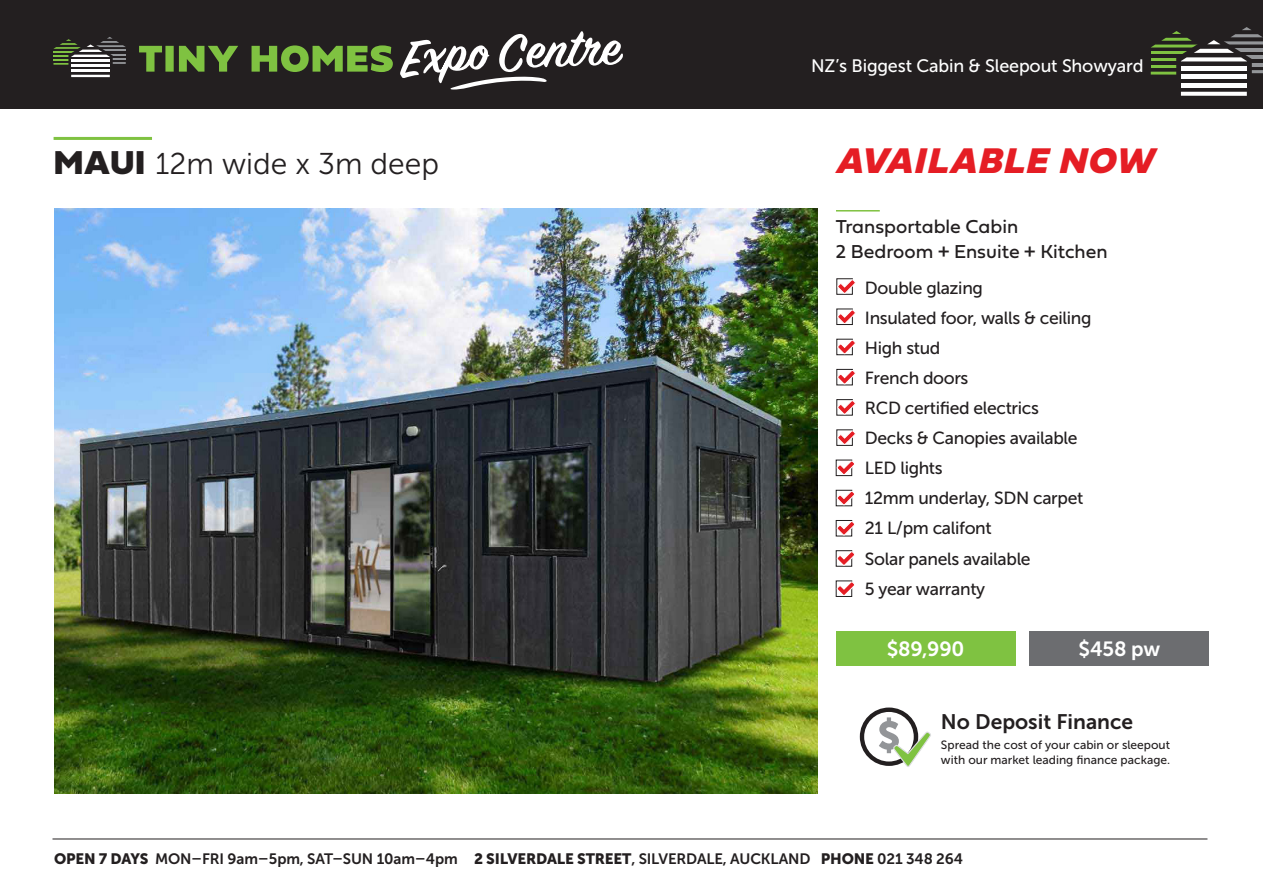
<style>
.page{position:relative;width:1263px;height:893px;background:#fff}
.page>*{position:absolute;margin:0;border:0;box-sizing:border-box;transform-origin:0 0}
.t1{font:italic 900 37.2px "Fieldwork";letter-spacing:.02em;color:#e51d24}
.t2{font:30px "Museo Sans 300";color:#231f20}
.t3{font:21px "Museo Sans 700";color:#231f20}
.t4{font:20.55px "Museo Sans 700";letter-spacing:-.01em;color:#fff}
.t5{font:19.5px/25.2px "Fieldwork Geo Regular";color:#231f20}
.t6{font:18px "Museo Sans 500";letter-spacing:-.01em;color:#fff}
.t7{font:17.55px/30px "Museo Sans 500";letter-spacing:-.02em;color:#231f20}
.t8{font:15px "Museo Sans 700";letter-spacing:-.01em;color:#231f20}
.t9{font:12px/15px "Museo Sans 500";color:#231f20}
.s1{font-family:"Fieldwork Geo Black";font-size:34.5px}
.s2{font-family:"Museo Sans 900"}
</style>
<div class="page">
<hr style="left:836px;top:210px;width:44px;height:2px;background:#7fc241">
<hr style="left:54px;top:137px;width:98px;height:3px;background:#7fc241">
<div style="left:0;top:0;width:1263px;height:108px;background:#231f20"></div>
<svg style="left:139px;top:45px;width:254px;height:27px"></svg>
<hr style="left:71px;top:75px;width:39px;height:2px;background:#fff">
<svg style="left:53px;top:37px;width:73px;height:33px"></svg>
<hr style="left:71px;top:65px;width:39px;height:2px;background:#fff">
<hr style="left:71px;top:70px;width:39px;height:2px;background:#fff">
<svg style="left:400px;top:31px;width:223px;height:59px"></svg>
<div style="left:836px;top:278px;width:17px;height:17px;border:1px solid #231f20"></div>
<svg style="left:837px;top:279px;width:19px;height:15px"></svg>
<div style="left:836px;top:309px;width:17px;height:16px;border:1px solid #231f20"></div>
<svg style="left:837px;top:309px;width:19px;height:15px"></svg>
<svg style="left:837px;top:339px;width:19px;height:16px"></svg>
<div style="left:836px;top:369px;width:17px;height:16px;border:1px solid #231f20"></div>
<svg style="left:837px;top:370px;width:19px;height:15px"></svg>
<div style="left:836px;top:399px;width:17px;height:16px;border:1px solid #231f20"></div>
<svg style="left:837px;top:400px;width:19px;height:15px"></svg>
<div style="left:836px;top:429px;width:17px;height:17px;border:1px solid #231f20"></div>
<svg style="left:837px;top:430px;width:19px;height:15px"></svg>
<div style="left:836px;top:460px;width:16px;height:16px;border:1px solid #231f20"></div>
<svg style="left:836px;top:460px;width:18px;height:15px"></svg>
<svg style="left:836px;top:490px;width:18px;height:16px"></svg>
<div style="left:836px;top:520px;width:16px;height:16px;border:1px solid #231f20"></div>
<svg style="left:836px;top:521px;width:18px;height:15px"></svg>
<div style="left:836px;top:550px;width:16px;height:17px;border:1px solid #231f20"></div>
<svg style="left:836px;top:551px;width:18px;height:15px"></svg>
<div style="left:836px;top:581px;width:16px;height:16px;border:1px solid #231f20"></div>
<svg style="left:836px;top:581px;width:18px;height:15px"></svg>
<svg style="left:860px;top:707px;width:58px;height:59px"></svg>
<div style="left:864px;top:712px;width:50px;height:49px;background:#fff;border-radius:50%"></div>
<svg style="left:879px;top:717px;width:52px;height:50px"></svg>
<hr style="left:52px;top:839px;width:1155px;height:1px;background:#231f20">
<svg style="left:1181px;top:92px;width:66px;height:4px"></svg>
<svg style="left:1151px;top:27px;width:112px;height:61px"></svg>
<hr style="left:1181px;top:75px;width:66px;height:4px;background:#fff">
<hr style="left:1181px;top:83px;width:66px;height:4px;background:#fff">
<img style="left:54px;top:208px;width:764px;height:586px">
<div style="left:836px;top:631px;width:179px;height:34px;background:#7fc241"></div>
<div style="left:1030px;top:631px;width:179px;height:34px;background:#6c6d70"></div>
<h2 class="t2" style="left:54px;top:148px;width:387px"><span class="s1">MAUI</span> 12m wide x 3m deep</h2>
<p class="t6" style="left:811px;top:56px;width:334px">NZ’s Biggest Cabin &amp; Sleepout Showyard</p>
<h1 class="t1" style="left:835px;top:126px;width:319px">AVAILABLE NOW</h1>
<p class="t5" style="left:836px;top:213px;width:273px">Transportable Cabin<br>2 Bedroom + Ensuite + Kitchen</p>
<p class="t7" style="left:865px;top:273px;width:228px">Double glazing<br>Insulated foor, walls &amp; ceiling<br>High stud<br>French doors<br>RCD certified electrics<br>Decks &amp; Canopies available<br>LED lights<br>12mm underlay, SDN carpet<br>21 L/pm califont<br>Solar panels available<br>5 year warranty</p>
<p class="t4" style="left:887px;top:637px;width:79px">$89,990</p>
<p class="t4" style="left:1078px;top:637px;width:83px">$458 pw</p>
<p class="t3" style="left:941px;top:710px;width:194px">No Deposit Finance</p>
<p class="t9" style="left:941px;top:737px;width:231px">Spread the cost of your cabin or sleepout with our market leading finance package.</p>
<p class="t8" style="left:54px;top:851px;width:910px"><span class="s2">OPEN 7 DAYS</span> MON–FRI 9am–5pm, SAT–SUN 10am–4pm <span class="s2">2 SILVERDALE STREET</span>, SILVERDALE, AUCKLAND <span class="s2">PHONE</span> 021 348 264</p>
</div>
